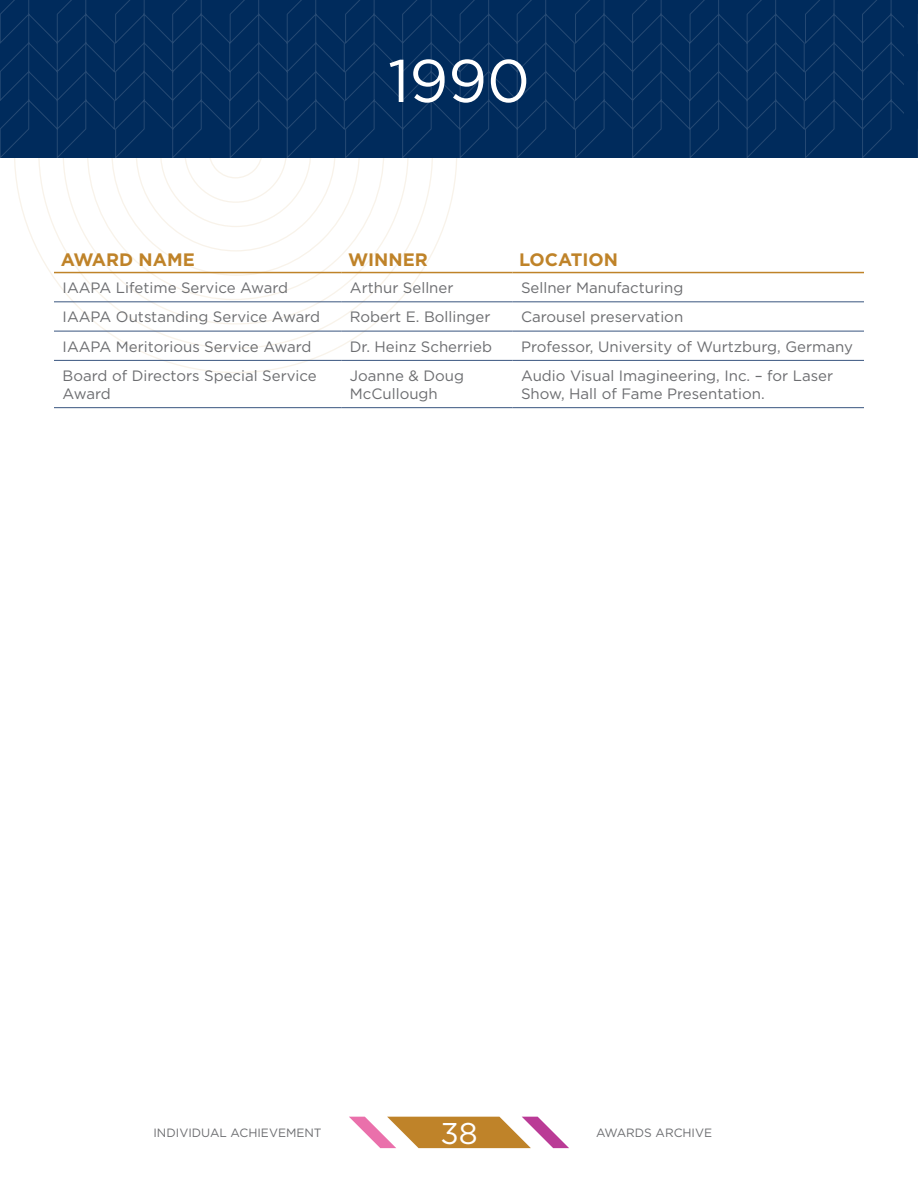
<style>
.page{position:relative;width:918px;height:1188px;background:#fff}
.page>*{position:absolute;margin:0;border:0;box-sizing:border-box;transform-origin:0 0}
.t1{font:60px "Gotham";color:#fff}
.t2{font:30px "Gotham";color:#fff}
.Body_Text{font:700 18px "Gotham";color:#bf8329}
.Body_Text-2{font:15px/18px "Gotham";color:#6c6d70}
.t3{font:12px "Gotham";color:#6c6d70}
</style>
<div class="page">
<svg style="left:38px;top:252px;width:419px;height:121px"></svg>
<svg style="left:0;top:0;width:918px;height:252px"></svg>
<svg style="left:349px;top:1117px;width:220px;height:31px"></svg>
<hr style="left:54px;top:272px;width:287px;height:1px;background:#bf8329">
<hr style="left:341px;top:272px;width:171px;height:1px;background:#bf8329">
<hr style="left:512px;top:272px;width:352px;height:1px;background:#bf8329">
<hr style="left:54px;top:301px;width:287px;height:1px;background:#39557f">
<hr style="left:341px;top:301px;width:171px;height:1px;background:#39557f">
<hr style="left:512px;top:301px;width:352px;height:1px;background:#39557f">
<hr style="left:54px;top:331px;width:287px;height:1px;background:#39557f">
<hr style="left:341px;top:331px;width:171px;height:1px;background:#39557f">
<hr style="left:512px;top:331px;width:352px;height:1px;background:#39557f">
<hr style="left:54px;top:360px;width:287px;height:1px;background:#39557f">
<hr style="left:341px;top:360px;width:171px;height:1px;background:#39557f">
<hr style="left:512px;top:360px;width:352px;height:1px;background:#39557f">
<hr style="left:54px;top:407px;width:287px;height:1px;background:#39557f">
<hr style="left:341px;top:407px;width:171px;height:1px;background:#39557f">
<hr style="left:512px;top:407px;width:352px;height:1px;background:#39557f">
<p class="t1" style="left:388px;top:42px;width:144px">1990</p>
<p class="Body_Text" style="left:61px;top:247px;width:136px">AWARD NAME</p>
<p class="Body_Text" style="left:348px;top:247px;width:81px">WINNER</p>
<p class="Body_Text" style="left:519px;top:247px;width:100px">LOCATION</p>
<p class="Body_Text-2" style="left:63px;top:279px;width:227px">IAAPA Lifetime Service Award</p>
<p class="Body_Text-2" style="left:350px;top:279px;width:105px">Arthur Sellner</p>
<p class="Body_Text-2" style="left:521px;top:279px;width:164px">Sellner Manufacturing</p>
<p class="Body_Text-2" style="left:63px;top:308px;width:259px">IAAPA Outstanding Service Award</p>
<p class="Body_Text-2" style="left:350px;top:308px;width:142px">Robert E. Bollinger</p>
<p class="Body_Text-2" style="left:521px;top:308px;width:164px">Carousel preservation</p>
<p class="Body_Text-2" style="left:63px;top:337px;width:250px">IAAPA Meritorious Service Award</p>
<p class="Body_Text-2" style="left:350px;top:337px;width:144px">Dr. Heinz Scherrieb</p>
<p class="Body_Text-2" style="left:521px;top:337px;width:333px">Professor, University of Wurtzburg, Germany</p>
<p class="Body_Text-2" style="left:63px;top:366px;width:256px">Board of Directors Special Service<br>Award</p>
<p class="Body_Text-2" style="left:350px;top:366px;width:116px">Joanne &amp; Doug<br>McCullough</p>
<p class="Body_Text-2" style="left:521px;top:366px;width:314px">Audio Visual Imagineering, Inc. – for Laser<br>Show, Hall of Fame Presentation.</p>
<p class="t3" style="left:153px;top:1125px;width:170px">INDIVIDUAL ACHIEVEMENT</p>
<p class="t2" style="left:440px;top:1114px;width:39px">38</p>
<p class="t3" style="left:596px;top:1125px;width:117px">AWARDS ARCHIVE</p>
</div>
